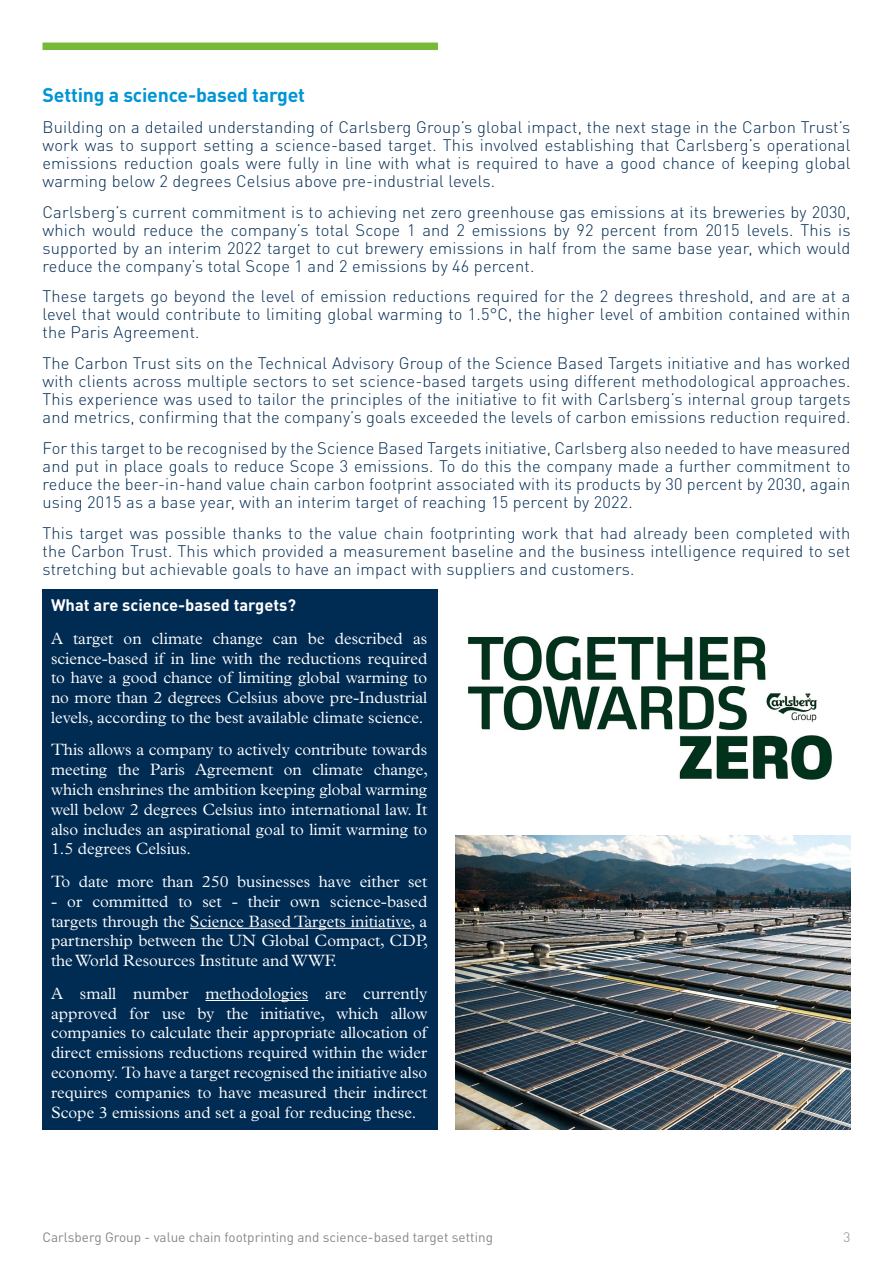
<style>
.page{position:relative;width:893px;height:1263px;background:#fff}
.page>*{position:absolute;margin:0;border:0;box-sizing:border-box;transform-origin:0 0}
.t1{font:700 19.5px "DINOT";letter-spacing:-.01em;color:#0095d6}
.t2{font:300 16.5px/18px "DINOT";letter-spacing:.01em;color:#002b53;text-align:justify}
.t3{font:300 16.5px/19.8px "Plantin MT Std";color:#fff;text-align:justify}
.t4{font:700 16.5px "DINOT";color:#fff}
.t5{font:13.5px "DINOT";color:#878787}
.t6{font:300 13.5px "DINOT";color:#878787}
</style>
<div class="page">
<div style="left:43px;top:43px;width:395px;height:7px;background:#76bb38"></div>
<div style="left:43px;top:589px;width:395px;height:540px;background:#002b53"></div>
<hr style="left:190px;top:928px;width:221px;height:1px;background:#fff">
<hr style="left:205px;top:1000px;width:103px;height:1px;background:#fff">
<img style="left:455px;top:836px;width:395px;height:293px">
<img style="left:467px;top:636px;width:365px;height:144px">
<p class="t1" style="left:43px;top:82px;width:264px">Setting a science-based target</p>
<p class="t2" style="left:43px;top:118px;width:809px">Building on a detailed understanding of Carlsberg Group’s global impact, the next stage in the Carbon Trust’s work was to support setting a science-based target. This involved establishing that Carlsberg’s operational emissions reduction goals were fully in line with what is required to have a good chance of keeping global warming below 2 degrees Celsius above pre-industrial levels.</p>
<p class="t2" style="left:43px;top:202px;width:809px">Carlsberg’s current commitment is to achieving net zero greenhouse gas emissions at its breweries by 2030, which would reduce the company’s total Scope 1 and 2 emissions by 92 percent from 2015 levels. This is supported by an interim 2022 target to cut brewery emissions in half from the same base year, which would reduce the company’s total Scope 1 and 2 emissions by 46 percent.</p>
<p class="t2" style="left:43px;top:287px;width:809px">These targets go beyond the level of emission reductions required for the 2 degrees threshold, and are at a level that would contribute to limiting global warming to 1.5°C, the higher level of ambition contained within the Paris Agreement.</p>
<p class="t2" style="left:43px;top:354px;width:809px">The Carbon Trust sits on the Technical Advisory Group of the Science Based Targets initiative and has worked with clients across multiple sectors to set science-based targets using different methodological approaches.<br>This experience was used to tailor the principles of the initiative to fit with Carlsberg’s internal group targets and metrics, confirming that the company’s goals exceeded the levels of carbon emissions reduction required.</p>
<p class="t2" style="left:43px;top:439px;width:809px">For this target to be recognised by the Science Based Targets initiative, Carlsberg also needed to have measured and put in place goals to reduce Scope 3 emissions. To do this the company made a further commitment to reduce the beer-in-hand value chain carbon footprint associated with its products by 30 percent by 2030, again using 2015 as a base year, with an interim target of reaching 15 percent by 2022.</p>
<p class="t2" style="left:43px;top:524px;width:809px">This target was possible thanks to the value chain footprinting work that had already been completed with the Carbon Trust. This which provided a measurement baseline and the business intelligence required to set stretching but achievable goals to have an impact with suppliers and customers.</p>
<p class="t4" style="left:51px;top:594px;width:247px">What are science-based targets?</p>
<p class="t3" style="left:51px;top:628px;width:378px">A target on climate change can be described as science-based if in line with the reductions required to have a good chance of limiting global warming to no more than 2 degrees Celsius above pre-Industrial levels, according to the best available climate science.</p>
<p class="t3" style="left:51px;top:740px;width:378px">This allows a company to actively contribute towards meeting the Paris Agreement on climate change, which enshrines the ambition keeping global warming well below 2 degrees Celsius into international law. It also includes an aspirational goal to limit warming to 1.5 degrees Celsius.</p>
<p class="t3" style="left:51px;top:872px;width:378px">To date more than 250 businesses have either set</p>
<p class="t3" style="left:51px;top:891px;width:378px">- or committed to set - their own science-based targets through the Science Based Targets initiative, a partnership between the UN Global Compact, CDP, the World Resources Institute and WWF.</p>
<p class="t3" style="left:51px;top:983px;width:378px">A small number methodologies are currently approved for use by the initiative, which allow companies to calculate their appropriate allocation of direct emissions reductions required within the wider economy. To have a target recognised the initiative also requires companies to have measured their indirect Scope 3 emissions and set a goal for reducing these.</p>
<p class="t5" style="left:43px;top:1229px;width:452px">Carlsberg Group - value chain footprinting and science-based target setting</p>
<p class="t6" style="left:843px;top:1229px;width:8px">3</p>
</div>
